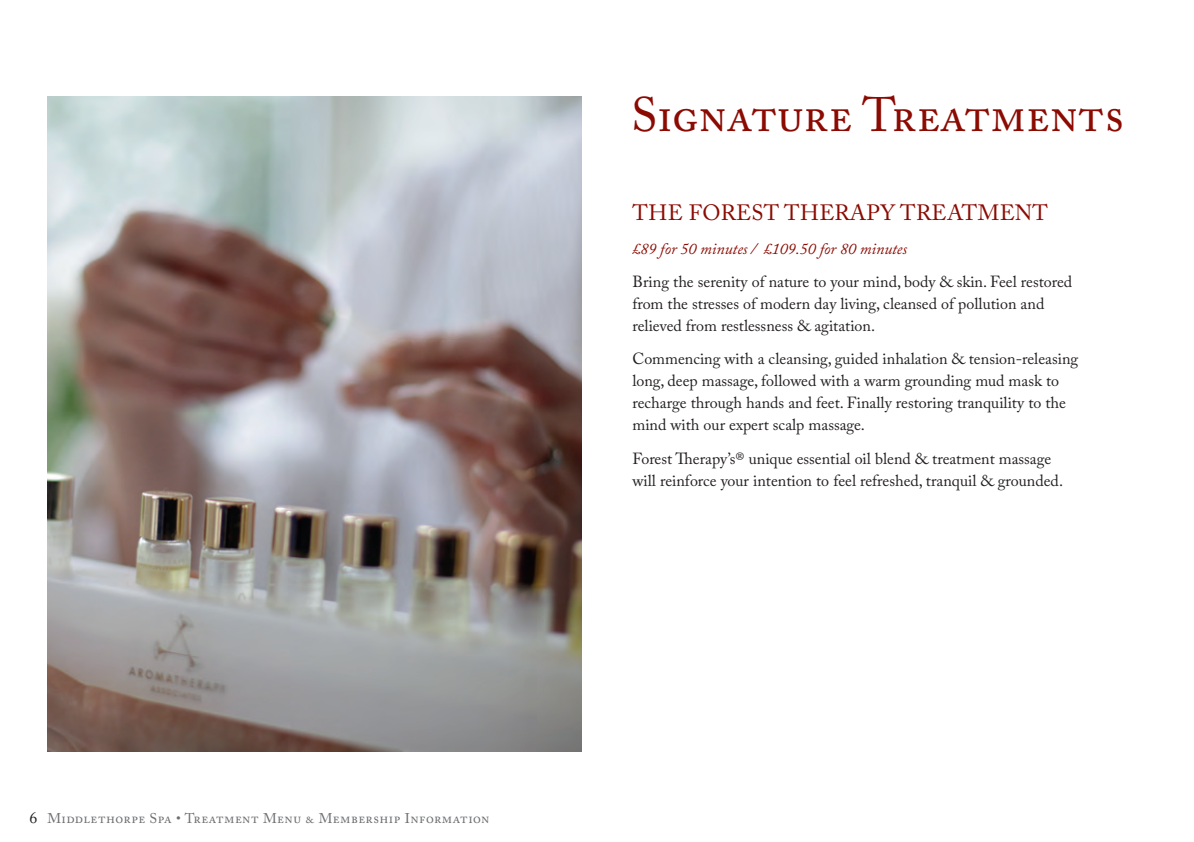
<style>
.page{position:relative;width:1194px;height:842px;background:#fff}
.page>*{position:absolute;margin:0;border:0;box-sizing:border-box;transform-origin:0 0}
.t1{font:48px "Adobe Caslon Pro";color:#8b0a02}
.t2{font:22px "Adobe Caslon Pro";letter-spacing:.015em;color:#8b0a02}
.t3{font:16px/22px "Adobe Caslon Pro";color:#231f20}
.t4{font:italic 16px "Adobe Caslon Pro";color:#8b0a02}
.t5{font:14px "Adobe Caslon Pro";letter-spacing:.03em;color:#6c6d70}
.s1{font-size:16px;color:#231f20}
</style>
<div class="page">
<img style="left:47px;top:96px;width:534px;height:655px">
<p class="t5" style="left:30px;top:809px;width:461px"><span class="s1">6</span> Middlethorpe Spa • Treatment Menu &amp; Membership Information</p>
<h1 class="t1" style="left:631px;top:87px;width:494px">Signature Treatments</h1>
<h2 class="t2" style="left:632px;top:199px;width:417px">THE FOREST THERAPY TREATMENT</h2>
<p class="t4" style="left:632px;top:238px;width:276px">£89 for 50 minutes / £109.50 for 80 minutes</p>
<p class="t3" style="left:632px;top:270px;width:441px">Bring the serenity of nature to your mind, body &amp; skin. Feel restored from the stresses of modern day living, cleansed of pollution and relieved from restlessness &amp; agitation.</p>
<p class="t3" style="left:632px;top:347px;width:447px">Commencing with a cleansing, guided inhalation &amp; tension-releasing long, deep massage, followed with a warm grounding mud mask to recharge through hands and feet. Finally restoring tranquility to the mind with our expert scalp massage.</p>
<p class="t3" style="left:632px;top:447px;width:432px">Forest Therapy’s® unique essential oil blend &amp; treatment massage will reinforce your intention to feel refreshed, tranquil &amp; grounded.</p>
</div>
